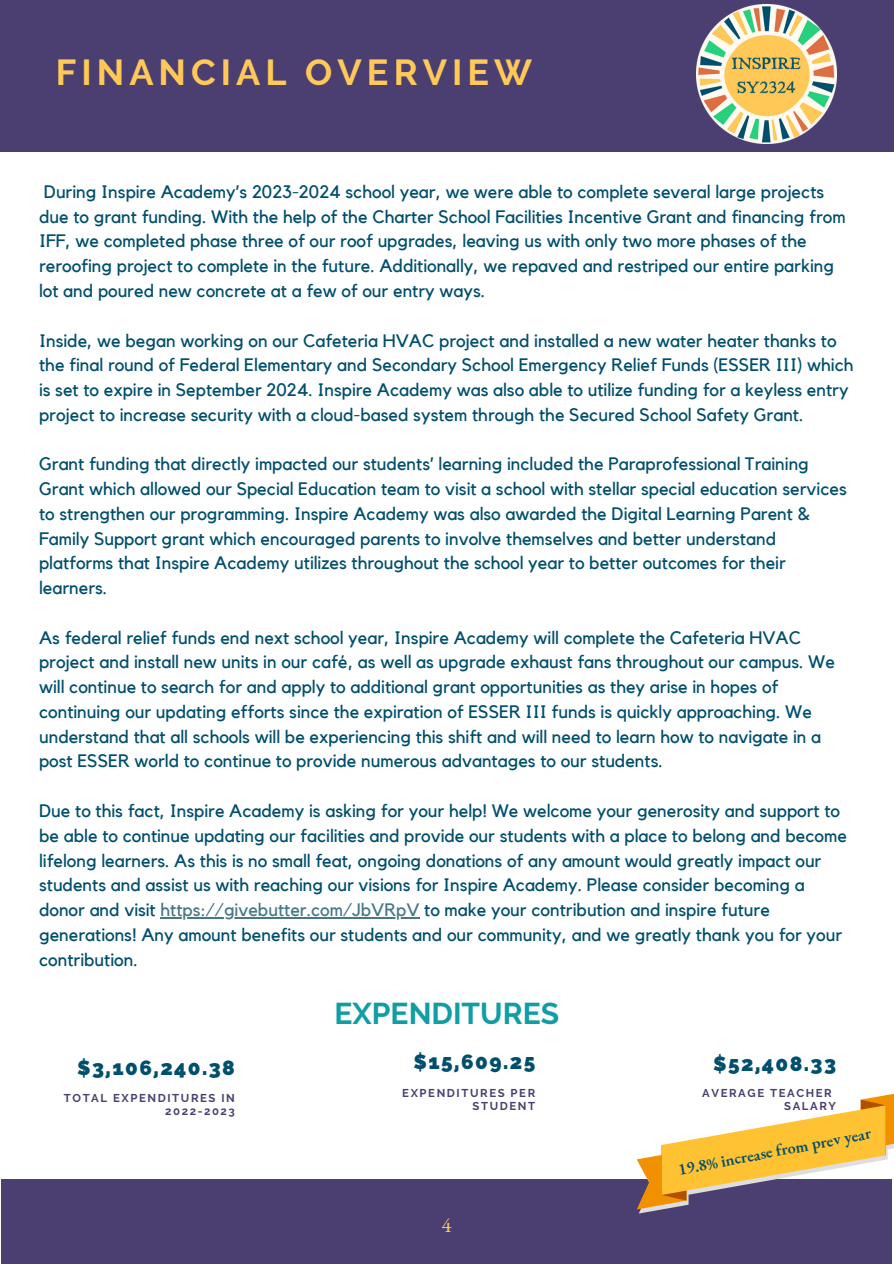
<style>
.page{position:relative;width:894px;height:1264px;background:#fff}
.page>*{position:absolute;margin:0;border:0;box-sizing:border-box;transform-origin:0 0}
.t1{font:700 36px "Raleway";letter-spacing:.14em;color:#ffc857}
.t2{font:700 30px "Raleway";color:#119da4}
.t3{font:21px "EB Garamond";color:#ffc857}
.t4{font:800 20.7px "Raleway";letter-spacing:.07em;color:#004f6d}
.t5{font:18px/24.8px "Kollektif";color:#004f6d}
.t6{font:600 16.2px "EB Garamond";color:#004f6d}
.t7{font:700 11.4px/13.2px "Raleway";letter-spacing:.14em;color:#4b3f72;text-align:right}
.s1{color:#467886}
</style>
<div class="page">
<div style="left:2px;top:1178px;width:889px;height:85px;background:#4b3f72"></div>
<div style="left:0;top:0;width:893px;height:151px;background:#4b3f72"></div>
<hr style="left:160px;top:917px;width:259px;height:1px;background:#467886">
<svg style="left:636px;top:1094px;width:257px;height:119px"></svg>
<img style="left:696px;top:5px;width:140px;height:138px">
<h4 class="t1" style="left:56px;top:51px;width:477px">FINANCIAL OVERVIEW</h4>
<h1 class="t5" style="left:39px;top:180px;width:807px">During Inspire Academy’s 2023-2024 school year, we were able to complete several large projects due to grant funding. With the help of the Charter School Facilities Incentive Grant and financing from IFF, we completed phase three of our roof upgrades, leaving us with only two more phases of the reroofing project to complete in the future. Additionally, we repaved and restriped our entire parking lot and poured new concrete at a few of our entry ways.</h1>
<p class="t5" style="left:39px;top:328px;width:815px">Inside, we began working on our Cafeteria HVAC project and installed a new water heater thanks to the final round of Federal Elementary and Secondary School Emergency Relief Funds (ESSER III) which is set to expire in September 2024. Inspire Academy was also able to utilize funding for a keyless entry project to increase security with a cloud-based system through the Secured School Safety Grant.</p>
<h4 class="t5" style="left:39px;top:452px;width:809px">Grant funding that directly impacted our students’ learning included the Paraprofessional Training Grant which allowed our Special Education team to visit a school with stellar special education services to strengthen our programming. Inspire Academy was also awarded the Digital Learning Parent &amp; Family Support grant which encouraged parents to involve themselves and better understand platforms that Inspire Academy utilizes throughout the school year to better outcomes for their learners.</h4>
<h4 class="t5" style="left:39px;top:625px;width:797px">As federal relief funds end next school year, Inspire Academy will complete the Cafeteria HVAC project and install new units in our café, as well as upgrade exhaust fans throughout our campus. We will continue to search for and apply to additional grant opportunities as they arise in hopes of continuing our updating efforts since the expiration of ESSER III funds is quickly approaching. We understand that all schools will be experiencing this shift and will need to learn how to navigate in a post ESSER world to continue to provide numerous advantages to our students.</h4>
<h4 class="t5" style="left:39px;top:799px;width:809px">Due to this fact, Inspire Academy is asking for your help! We welcome your generosity and support to be able to continue updating our facilities and provide our students with a place to belong and become lifelong learners. As this is no small feat, ongoing donations of any amount would greatly impact our students and assist us with reaching our visions for Inspire Academy. Please consider becoming a donor and visit <span class="s1">https://givebutter.com/JbVRpV</span> to make your contribution and inspire future</h4>
<h4 class="t5" style="left:39px;top:922px;width:804px">generations! Any amount benefits our students and our community, and we greatly thank you for your contribution.</h4>
<p class="t4" style="left:77px;top:1055px;width:159px">$3,106,240.38</p>
<h3 class="t7" style="left:64px;top:1091px;width:172px">TOTAL EXPENDITURES IN<br>2022-2023</h3>
<p class="t2" style="left:334px;top:995px;width:226px">EXPENDITURES</p>
<h2 class="t4" style="left:413px;top:1049px;width:123px">$15,609.25</h2>
<h3 class="t7" style="left:402px;top:1085px;width:134px">EXPENDITURES PER<br>STUDENT</h3>
<p class="t3" style="left:441px;top:1211px;width:12px">4</p>
<h3 class="t4" style="left:713px;top:1051px;width:124px">$52,408.33</h3>
<p class="t7" style="left:702px;top:1085px;width:131px">AVERAGE TEACHER</p>
<p class="t7" style="left:784px;top:1099px;width:53px">SALARY</p>
<h5 class="t6" style="left:676px;top:1159px;width:197px;rotate:-11deg">19.8% increase from prev year</h5>
</div>
